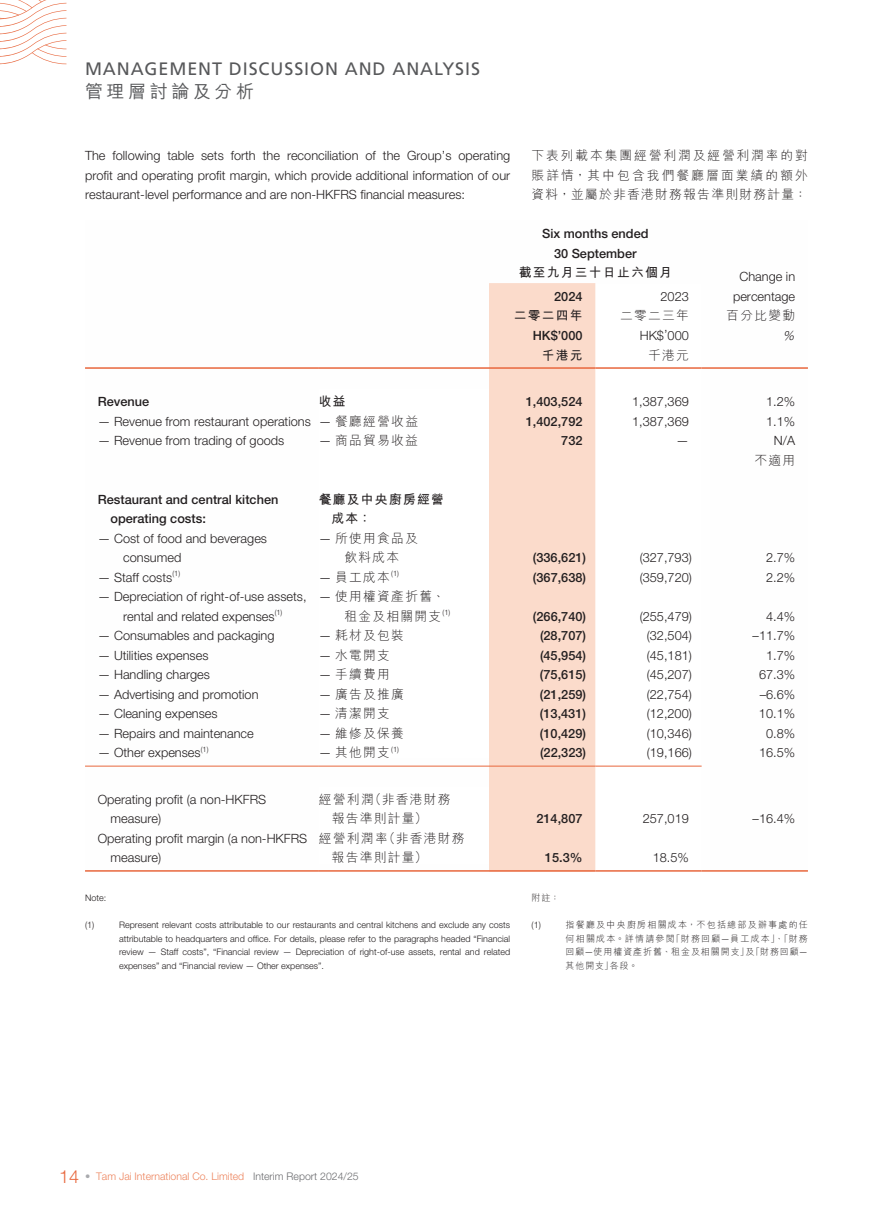
<style>
.page{position:relative;width:893px;height:1212px;background:#fff}
.page>*{position:absolute;margin:0;border:0;box-sizing:border-box;transform-origin:0 0}
.t1{font:18px "Frutiger LT Std";letter-spacing:.05em;color:#57585a}
.t2{font:500 18px "M Hei HK";letter-spacing:.2em;color:#57585a}
.t3{font:300 12.75px/19.5px "Helvetica Neue LT Std";color:#231f20}
.t4{font:500 12.75px/19.5px "Helvetica Neue LT Std";color:#231f20;text-align:center}
.t5{font:300 12.75px/19.5px "M Hei HK";letter-spacing:.1em;color:#231f20}
.t6{font:700 12.75px/19.5px "M Hei HK";letter-spacing:.1em;color:#231f20}
.t7{font:italic 300 12.75px "Helvetica Neue LT Std";color:#231f20}
.t8{font:300 10.5px "Helvetica Neue LT Std";color:#ed845d}
.t9{font:300 9px/13.5px "Helvetica Neue LT Std";color:#231f20;text-align:justify}
.t10{font:300 9px/13.5px "M Hei HK";letter-spacing:.105em;color:#231f20;text-align:justify}
.s1{font-family:"M Hei HK"}
.s2{font-family:"Helvetica Neue LT Std"}
.s3{font-size:18px;color:#e8673d}
.s4{color:#a8a9ad}
.s5{color:#6c6d70}
</style>
<div class="page">
<svg style="left:0;top:0;width:66px;height:65px"></svg>
<div style="left:489px;top:283px;width:106px;height:587px;background:#fbdbcb"></div>
<hr style="left:85px;top:367px;width:234px;height:2px;background:#e8673d">
<hr style="left:319px;top:367px;width:170px;height:2px;background:#e8673d">
<hr style="left:489px;top:367px;width:106px;height:2px;background:#e8673d">
<hr style="left:595px;top:367px;width:107px;height:2px;background:#e8673d">
<hr style="left:702px;top:367px;width:106px;height:2px;background:#e8673d">
<hr style="left:85px;top:766px;width:234px;height:1px;background:#e8673d">
<hr style="left:319px;top:766px;width:170px;height:1px;background:#e8673d">
<hr style="left:489px;top:766px;width:106px;height:1px;background:#e8673d">
<hr style="left:595px;top:766px;width:107px;height:1px;background:#e8673d">
<hr style="left:85px;top:870px;width:234px;height:2px;background:#e8673d">
<hr style="left:319px;top:870px;width:170px;height:2px;background:#e8673d">
<hr style="left:489px;top:870px;width:106px;height:2px;background:#e8673d">
<hr style="left:595px;top:870px;width:107px;height:2px;background:#e8673d">
<hr style="left:702px;top:870px;width:106px;height:2px;background:#e8673d">
<h1 class="t1" style="left:85px;top:58px;width:397px">MANAGEMENT DISCUSSION AND ANALYSIS</h1>
<h1 class="t2" style="left:85px;top:78px;width:171px">管理層討論及分析</h1>
<p class="t3" style="left:85px;top:146px;width:427px;text-align:justify">The following table sets forth the reconciliation of the Group’s operating profit and operating profit margin, which provide additional information of our restaurant-level performance and are non-HKFRS financial measures:</p>
<p class="t5" style="left:531px;top:146px;width:278px;text-align:justify">下表列載本集團經營利潤及經營利潤率的對賬詳情，其中包含我們餐廳層面業績的額外資料，並屬於非香港財務報告準則財務計量：</p>
<p class="t4" style="left:542px;top:224px;width:108px">Six months ended<br>30 September</p>
<p class="t6" style="left:519px;top:262px;width:154px">截至九月三十日止六個月</p>
<p class="t3" style="left:739px;top:267px;width:57px">Change in</p>
<p class="t4" style="left:554px;top:287px;width:30px">2024</p>
<p class="t3" style="left:660px;top:286px;width:30px">2023</p>
<p class="t3" style="left:733px;top:286px;width:64px">percentage</p>
<p class="t6" style="left:514px;top:305px;width:70px">二零二四年</p>
<p class="t5" style="left:620px;top:306px;width:70px">二零二三年</p>
<p class="t5" style="left:726px;top:306px;width:70px">百分比變動</p>
<p class="t4" style="left:533px;top:326px;width:51px">HK$’000</p>
<p class="t3" style="left:640px;top:325px;width:51px">HK$’000</p>
<p class="t7" style="left:783px;top:328px;width:16px">%</p>
<p class="t6" style="left:542px;top:344px;width:42px">千港元</p>
<p class="t5" style="left:648px;top:345px;width:42px">千港元</p>
<p class="t4" style="left:98px;top:392px;width:53px">Revenue</p>
<p class="t6" style="left:319px;top:391px;width:28px">收益</p>
<p class="t4" style="left:526px;top:392px;width:58px">1,403,524</p>
<p class="t3" style="left:632px;top:392px;width:58px">1,387,369</p>
<p class="t3" style="left:766px;top:392px;width:31px">1.2%</p>
<p class="t3" style="left:98px;top:411px;width:322px">— Revenue from restaurant operations — <span class="s1">餐廳經營收益</span></p>
<p class="t4" style="left:526px;top:411px;width:58px">1,402,792</p>
<p class="t3" style="left:632px;top:411px;width:58px">1,387,369</p>
<p class="t3" style="left:766px;top:411px;width:31px">1.1%</p>
<p class="t3" style="left:98px;top:431px;width:188px">— Revenue from trading of goods</p>
<p class="t5" style="left:319px;top:430px;width:101px"><span class="s2">—</span> 商品貿易收益</p>
<p class="t4" style="left:561px;top:431px;width:23px">732</p>
<p class="t3" style="left:676px;top:431px;width:14px">—</p>
<p class="t3" style="left:774px;top:431px;width:23px">N/A</p>
<p class="t5" style="left:754px;top:450px;width:42px">不適用</p>
<p class="t4" style="left:111px;top:489px;width:169px;text-align:left;text-indent:-13px">Restaurant and central kitchen operating costs:</p>
<p class="t6" style="left:332px;top:488px;width:114px;text-indent:-13px">餐廳及中央廚房經營成本：</p>
<p class="t3" style="left:123px;top:528px;width:145px;text-indent:-26px">— Cost of food and beverages consumed</p>
<p class="t5" style="left:319px;top:528px;width:101px;text-align:center"><span class="s2">—</span> 所使用食品及飲料成本</p>
<p class="t4" style="left:533px;top:548px;width:55px">(336,621)</p>
<p class="t3" style="left:640px;top:548px;width:54px">(327,793)</p>
<p class="t3" style="left:766px;top:548px;width:31px">2.7%</p>
<p class="t3" style="left:98px;top:567px;width:84px">— Staff costs<sup>(1)</sup></p>
<p class="t5" style="left:319px;top:567px;width:82px"><span class="s2">—</span> 員工成本<sup>(1)</sup></p>
<p class="t4" style="left:533px;top:567px;width:55px">(367,638)</p>
<p class="t3" style="left:640px;top:567px;width:54px">(359,720)</p>
<p class="t3" style="left:766px;top:567px;width:31px">2.2%</p>
<p class="t3" style="left:98px;top:587px;width:210px;text-align:center">— Depreciation of right-of-use assets, rental and related expenses<sup>(1)</sup></p>
<p class="t5" style="left:344px;top:586px;width:107px;text-indent:-26px"><span class="s2">—</span> 使用權資產折舊、租金及相關開支<sup>(1)</sup></p>
<p class="t4" style="left:533px;top:606px;width:55px">(266,740)</p>
<p class="t3" style="left:640px;top:606px;width:54px">(255,479)</p>
<p class="t3" style="left:766px;top:606px;width:31px">4.4%</p>
<p class="t3" style="left:98px;top:626px;width:178px">— Consumables and packaging</p>
<p class="t5" style="left:319px;top:625px;width:87px"><span class="s2">—</span> 耗材及包裝</p>
<p class="t4" style="left:540px;top:626px;width:48px">(28,707)</p>
<p class="t3" style="left:647px;top:626px;width:47px">(32,504)</p>
<p class="t3" style="left:753px;top:626px;width:44px">–11.7%</p>
<p class="t3" style="left:98px;top:645px;width:112px">— Utilities expenses</p>
<p class="t5" style="left:319px;top:645px;width:73px"><span class="s2">—</span> 水電開支</p>
<p class="t4" style="left:540px;top:645px;width:48px">(45,954)</p>
<p class="t3" style="left:647px;top:645px;width:47px">(45,181)</p>
<p class="t3" style="left:766px;top:645px;width:31px">1.7%</p>
<p class="t3" style="left:98px;top:665px;width:114px">— Handling charges</p>
<p class="t5" style="left:319px;top:664px;width:73px"><span class="s2">—</span> 手續費用</p>
<p class="t4" style="left:540px;top:665px;width:48px">(75,615)</p>
<p class="t3" style="left:647px;top:665px;width:47px">(45,207)</p>
<p class="t3" style="left:759px;top:665px;width:38px">67.3%</p>
<p class="t3" style="left:98px;top:684px;width:162px">— Advertising and promotion</p>
<p class="t5" style="left:319px;top:684px;width:87px"><span class="s2">—</span> 廣告及推廣</p>
<p class="t4" style="left:540px;top:684px;width:48px">(21,259)</p>
<p class="t3" style="left:647px;top:684px;width:47px">(22,754)</p>
<p class="t3" style="left:760px;top:684px;width:37px">–6.6%</p>
<p class="t3" style="left:98px;top:704px;width:121px">— Cleaning expenses</p>
<p class="t5" style="left:319px;top:703px;width:73px"><span class="s2">—</span> 清潔開支</p>
<p class="t4" style="left:540px;top:704px;width:48px">(13,431)</p>
<p class="t3" style="left:647px;top:704px;width:47px">(12,200)</p>
<p class="t3" style="left:759px;top:704px;width:38px">10.1%</p>
<p class="t3" style="left:98px;top:723px;width:158px">— Repairs and maintenance</p>
<p class="t5" style="left:319px;top:723px;width:87px"><span class="s2">—</span> 維修及保養</p>
<p class="t4" style="left:540px;top:723px;width:48px">(10,429)</p>
<p class="t3" style="left:647px;top:723px;width:47px">(10,346)</p>
<p class="t3" style="left:766px;top:723px;width:31px">0.8%</p>
<p class="t3" style="left:98px;top:743px;width:112px">— Other expenses<sup>(1)</sup></p>
<p class="t5" style="left:319px;top:742px;width:82px"><span class="s2">—</span> 其他開支<sup>(1)</sup></p>
<p class="t4" style="left:540px;top:743px;width:48px">(22,323)</p>
<p class="t3" style="left:647px;top:743px;width:47px">(19,166)</p>
<p class="t3" style="left:759px;top:743px;width:38px">16.5%</p>
<p class="t3" style="left:111px;top:789px;width:157px;text-indent:-13px">Operating profit (a non-HKFRS measure)</p>
<p class="t5" style="left:332px;top:789px;width:120px;text-indent:-13px">經營利潤（非香港財務報告準則計量）</p>
<p class="t4" style="left:536px;top:809px;width:48px">214,807</p>
<p class="t3" style="left:643px;top:809px;width:48px">257,019</p>
<p class="t3" style="left:753px;top:809px;width:44px">–16.4%</p>
<p class="t3" style="left:111px;top:828px;width:198px;text-indent:-13px">Operating profit margin (a non-HKFRS measure)</p>
<p class="t5" style="left:332px;top:828px;width:134px;text-indent:-13px">經營利潤率（非香港財務報告準則計量）</p>
<p class="t9" style="left:85px;top:891px;width:23px">Note:</p>
<p class="t9" style="left:85px;top:918px;width:11px">(1)</p>
<p class="t9" style="left:119px;top:918px;width:393px">Represent relevant costs attributable to our restaurants and central kitchens and exclude any costs attributable to headquarters and office. For details, please refer to the paragraphs headed “Financial review — Staff costs”, “Financial review — Depreciation of right-of-use assets, rental and related expenses” and “Financial review — Other expenses”.</p>
<p class="t4" style="left:545px;top:848px;width:39px">15.3%</p>
<p class="t3" style="left:653px;top:848px;width:38px">18.5%</p>
<p class="t10" style="left:531px;top:891px;width:29px">附註：</p>
<p class="t9" style="left:531px;top:918px;width:11px">(1)</p>
<p class="t10" style="left:566px;top:918px;width:244px">指餐廳及中央廚房相關成本，不包括總部及辦事處的任何相關成本。詳情請參閱「財務回顧<span class="s2">—</span>員工成本」、「財務回顧<span class="s2">—</span>使用權資產折舊、租金及相關開支」及「財務回顧<span class="s2">—</span>其他開支」各段。</p>
<p class="t8" style="left:59px;top:1170px;width:301px"><span class="s3">14</span> <span class="s4">•</span> Tam Jai International Co. Limited <span class="s5">Interim Report 2024/25</span></p>
</div>
